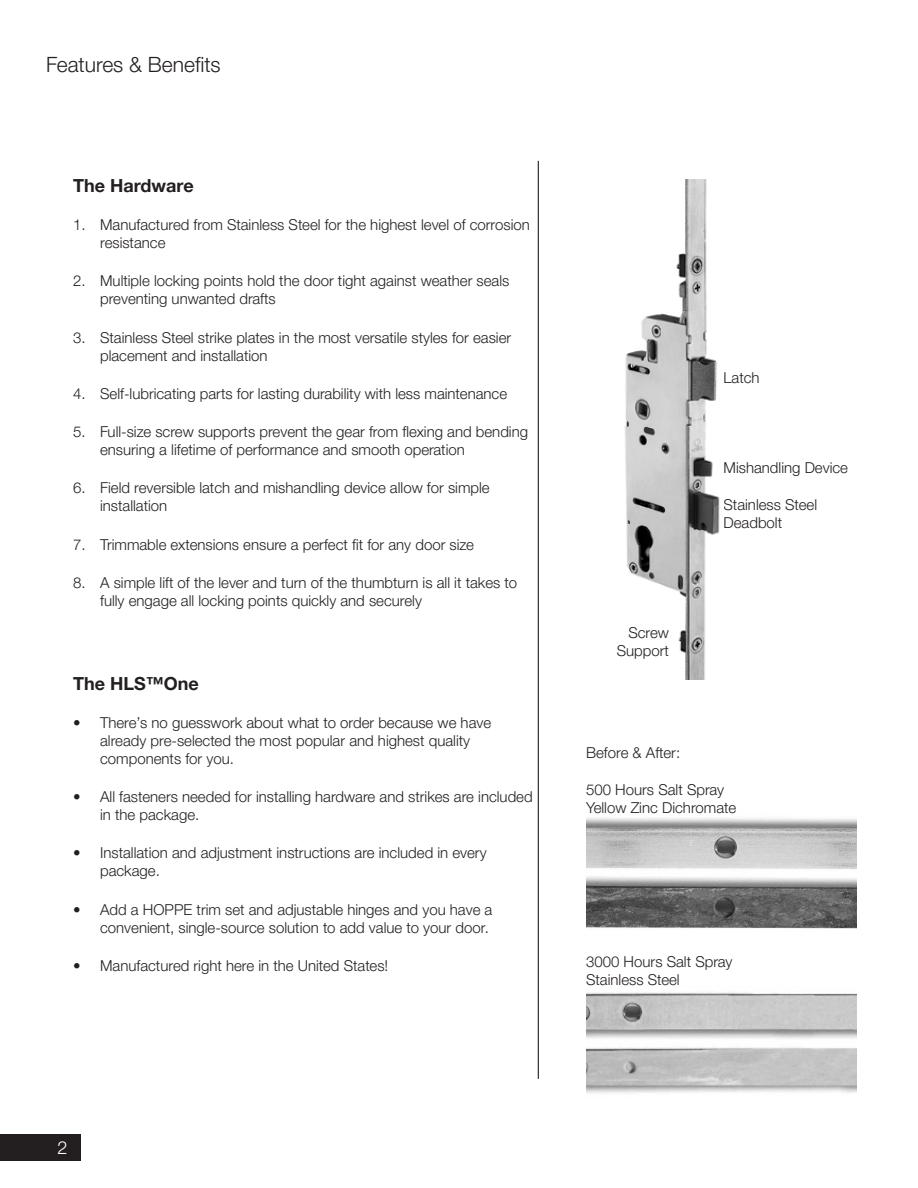
<style>
.page{position:relative;width:918px;height:1188px;background:#fff}
.page>*{position:absolute;margin:0;border:0;box-sizing:border-box;transform-origin:0 0}
.t1{font:300 21px "Helvetica Neue LTW1 G";color:#231f20}
.t2{font:700 18px "Helvetica Neue LTW1 G";color:#231f20}
.t3{font:300 18px "Helvetica Neue LTW1 G";color:#fff}
.t4{font:300 15px/18px "Helvetica Neue LTW1 G";color:#231f20}
</style>
<div class="page">
<hr style="left:538px;top:161px;width:1px;height:918px;background:#231f20">
<div style="left:0;top:1134px;width:81px;height:27px;background:#231f20"></div>
<img style="left:625px;top:179px;width:95px;height:500px">
<img style="left:586px;top:818px;width:270px;height:111px">
<img style="left:586px;top:992px;width:270px;height:102px">
<p class="t1" style="left:46px;top:51px;width:176px">Features &amp; Benefits</p>
<p class="t2" style="left:73px;top:174px;width:122px">The Hardware</p>
<p class="t4" style="left:100px;top:216px;width:431px;text-indent:-27px">1. Manufactured from Stainless Steel for the highest level of corrosion resistance</p>
<p class="t4" style="left:100px;top:272px;width:411px;text-indent:-27px">2. Multiple locking points hold the door tight against weather seals preventing unwanted drafts</p>
<p class="t4" style="left:100px;top:328px;width:413px;text-indent:-27px">3. Stainless Steel strike plates in the most versatile styles for easier placement and installation</p>
<p class="t4" style="left:73px;top:385px;width:436px">4. Self-lubricating parts for lasting durability with less maintenance</p>
<p class="t4" style="left:100px;top:423px;width:430px;text-indent:-27px">5. Full-size screw supports prevent the gear from flexing and bending ensuring a lifetime of performance and smooth operation</p>
<p class="t4" style="left:100px;top:479px;width:391px;text-indent:-27px">6. Field reversible latch and mishandling device allow for simple installation</p>
<p class="t4" style="left:73px;top:535px;width:402px">7. Trimmable extensions ensure a perfect fit for any door size</p>
<p class="t4" style="left:100px;top:574px;width:418px;text-indent:-27px">8. A simple lift of the lever and turn of the thumbturn is all it takes to fully engage all locking points quickly and securely</p>
<p class="t2" style="left:73px;top:672px;width:127px">The HLS™One</p>
<p class="t4" style="left:100px;top:714px;width:393px;text-indent:-27px">• There’s no guesswork about what to order because we have already pre-selected the most popular and highest quality components for you.</p>
<p class="t4" style="left:100px;top:788px;width:434px;text-indent:-27px">• All fasteners needed for installing hardware and strikes are included in the package.</p>
<p class="t4" style="left:100px;top:844px;width:388px;text-indent:-27px">• Installation and adjustment instructions are included in every package.</p>
<p class="t4" style="left:73px;top:900px;width:421px;text-align:right">• Add a HOPPE trim set and adjustable hinges and you have a convenient, single-source solution to add value to your door.</p>
<p class="t4" style="left:73px;top:957px;width:317px">• Manufactured right here in the United States!</p>
<p class="t4" style="left:724px;top:368px;width:38px">Latch</p>
<p class="t4" style="left:724px;top:459px;width:126px">Mishandling Device</p>
<p class="t4" style="left:617px;top:624px;width:54px;text-align:right">Screw<br>Support</p>
<p class="t4" style="left:586px;top:743px;width:96px">Before &amp; After:</p>
<p class="t4" style="left:724px;top:496px;width:95px">Stainless Steel<br>Deadbolt</p>
<p class="t4" style="left:586px;top:781px;width:152px">500 Hours Salt Spray<br>Yellow Zinc Dichromate</p>
<p class="t4" style="left:586px;top:953px;width:148px">3000 Hours Salt Spray<br>Stainless Steel</p>
<p class="t3" style="left:57px;top:1137px;width:12px">2</p>
</div>
